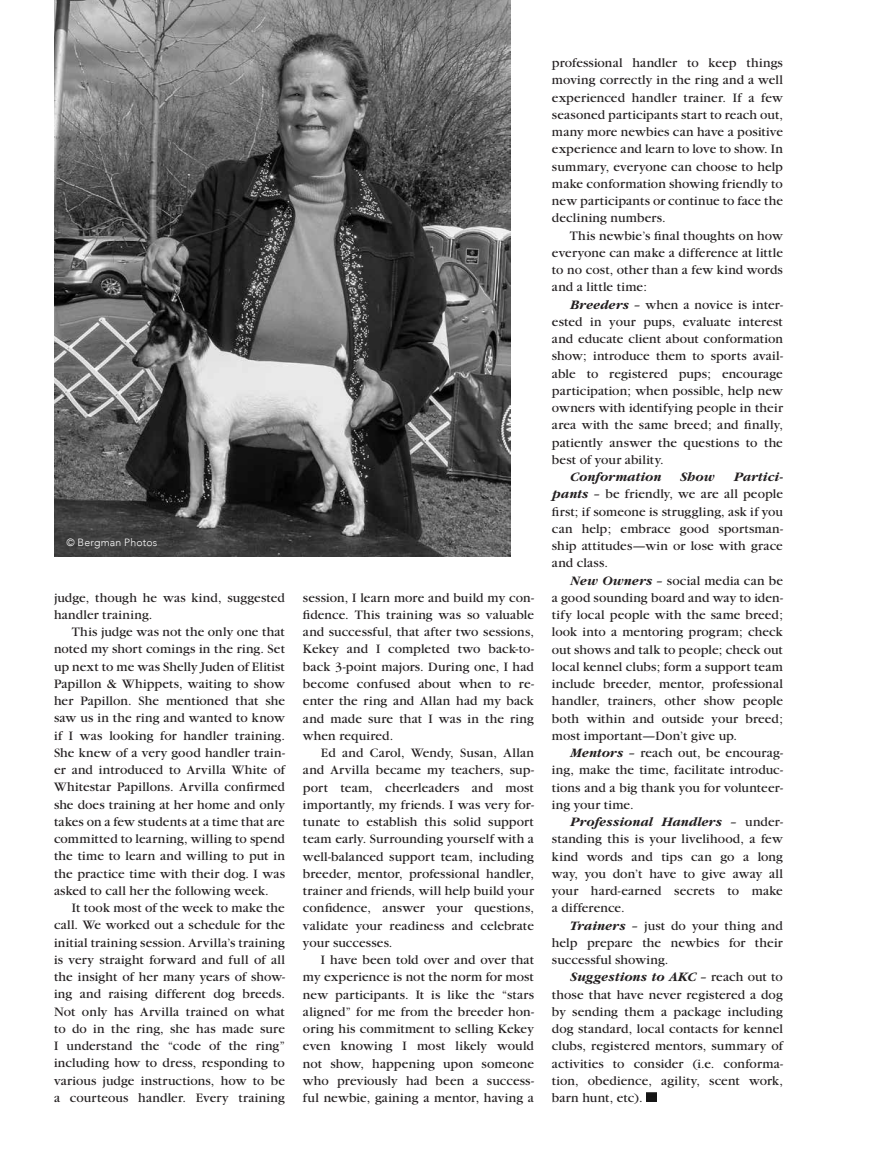
<style>
.page{position:relative;width:891px;height:1161px;background:#fff}
.page>*{position:absolute;margin:0;border:0;box-sizing:border-box;transform-origin:0 0}
.t1{font:13.5px/17.2px "Garamond";letter-spacing:.01em;color:#231f20;text-align:justify}
.t2{font:italic 700 13.5px "Garamond";letter-spacing:.01em;color:#231f20}
.t3{font:300 10.5px "Avenir";letter-spacing:.02em;color:#fff}
.s1{font-weight:700;font-style:italic}
</style>
<div class="page">
<svg style="left:647px;top:1092px;width:9px;height:10px"></svg>
<img style="left:54px;top:0;width:456px;height:557px">
<p class="t3" style="left:66px;top:536px;width:93px">© Bergman Photos</p>
<p class="t1" style="left:54px;top:589px;width:232px">judge, though he was kind, suggested handler training.</p>
<p class="t1" style="left:54px;top:623px;width:233px;text-indent:18px">This judge was not the only one that noted my short comings in the ring. Set up next to me was Shelly Juden of Elitist Papillon &amp; Whippets, waiting to show her Papillon. She mentioned that she saw us in the ring and wanted to know if I was looking for handler training.<br>She knew of a very good handler train&shy;er and introduced to Arvilla White of Whitestar Papillons. Arvilla confirmed she does training at her home and only takes on a few students at a time that are committed to learning, willing to spend the time to learn and willing to put in the practice time with their dog. I was asked to call her the following week.</p>
<p class="t1" style="left:54px;top:900px;width:233px;text-indent:18px">It took most of the week to make the call. We worked out a schedule for the initial training session. Arvilla’s training is very straight forward and full of all the insight of her many years of show&shy;ing and raising different dog breeds.<br>Not only has Arvilla trained on what to do in the ring, she has made sure I understand the “code of the ring” including how to dress, responding to various judge instructions, how to be a courteous handler. Every training</p>
<p class="t1" style="left:303px;top:589px;width:233px">session, I learn more and build my con&shy;fidence. This training was so valuable and successful, that after two sessions, Kekey and I completed two back-to&shy;back 3-point majors. During one, I had become confused about when to re&shy;enter the ring and Allan had my back and made sure that I was in the ring when required.</p>
<p class="t1" style="left:303px;top:744px;width:233px;text-indent:18px">Ed and Carol, Wendy, Susan, Allan and Arvilla became my teachers, sup&shy;port team, cheerleaders and most importantly, my friends. I was very for&shy;tunate to establish this solid support team early. Surrounding yourself with a well-balanced support team, including breeder, mentor, professional handler, trainer and friends, will help build your confidence, answer your questions, validate your readiness and celebrate your successes.</p>
<p class="t1" style="left:303px;top:951px;width:233px;text-indent:18px">I have been told over and over that my experience is not the norm for most new participants. It is like the “stars aligned” for me from the breeder hon&shy;oring his commitment to selling Kekey even knowing I most likely would not show, happening upon someone who previously had been a success&shy;ful newbie, gaining a mentor, having a</p>
<p class="t1" style="left:552px;top:54px;width:233px">professional handler to keep things moving correctly in the ring and a well experienced handler trainer. If a few seasoned participants start to reach out, many more newbies can have a positive experience and learn to love to show. In summary, everyone can choose to help make conformation showing friendly to new participants or continue to face the declining numbers.</p>
<p class="t1" style="left:552px;top:227px;width:233px;text-indent:18px">This newbie’s final thoughts on how everyone can make a difference at little to no cost, other than a few kind words and a little time:</p>
<p class="t1" style="left:552px;top:296px;width:233px;text-indent:18px"><span class="s1">Breeders</span> – when a novice is inter&shy;ested in your pups, evaluate interest and educate client about conformation show; introduce them to sports avail&shy;able to registered pups; encourage participation; when possible, help new owners with identifying people in their area with the same breed; and finally, patiently answer the questions to the best of your ability.</p>
<p class="t2" style="left:570px;top:470px;width:92px">Conformation</p>
<p class="t2" style="left:680px;top:470px;width:36px">Show</p>
<p class="t1" style="left:552px;top:468px;width:233px;text-indent:181px"><span class="s1">Partici&shy;pants</span> – be friendly, we are all people first; if someone is struggling, ask if you can help; embrace good sportsman&shy;ship attitudes—win or lose with grace and class.</p>
<p class="t1" style="left:552px;top:572px;width:233px;text-indent:18px"><span class="s1">New Owners</span> – social media can be a good sounding board and way to iden&shy;tify local people with the same breed; look into a mentoring program; check out shows and talk to people; check out local kennel clubs; form a support team include breeder, mentor, professional handler, trainers, other show people both within and outside your breed; most important—Don’t give up.</p>
<p class="t1" style="left:552px;top:745px;width:232px;text-indent:18px"><span class="s1">Mentors</span> – reach out, be encourag&shy;ing, make the time, facilitate introduc&shy;tions and a big thank you for volunteer&shy;ing your time.</p>
<p class="t1" style="left:552px;top:814px;width:233px;text-indent:18px"><span class="s1">Professional Handlers</span> – under&shy;standing this is your livelihood, a few kind words and tips can go a long way, you don’t have to give away all your hard-earned secrets to make a difference.</p>
<p class="t1" style="left:552px;top:917px;width:232px;text-indent:18px"><span class="s1">Trainers</span> – just do your thing and help prepare the newbies for their successful showing.</p>
<p class="t1" style="left:552px;top:969px;width:232px;text-indent:18px"><span class="s1">Suggestions to AKC</span> – reach out to those that have never registered a dog by sending them a package including dog standard, local contacts for kennel clubs, registered mentors, summary of activities to consider (i.e. conforma&shy;tion, obedience, agility, scent work, barn hunt, etc).</p>
</div>
